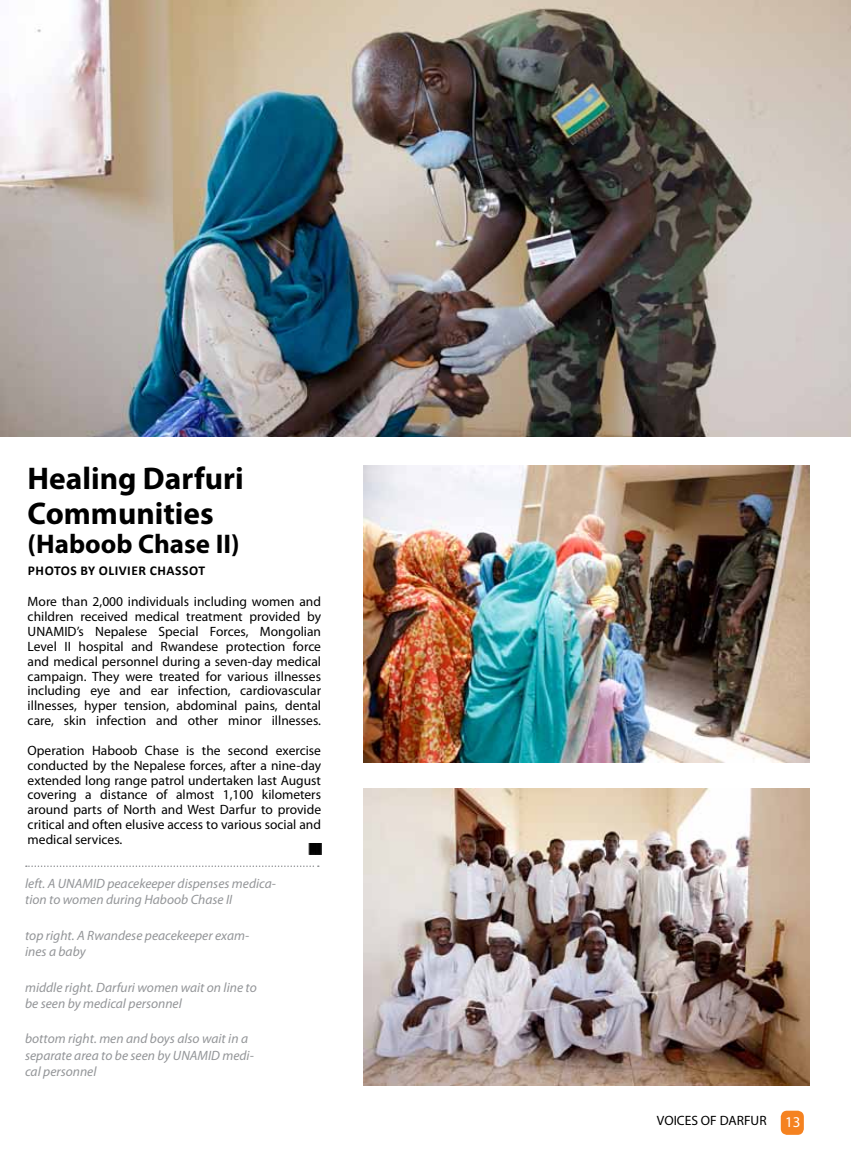
<style>
.page{position:relative;width:851px;height:1149px;background:#fff}
.page>*{position:absolute;margin:0;border:0;box-sizing:border-box;transform-origin:0 0}
.t1{font:700 31.5px/34.5px "Myriad Pro";color:#000}
.t2{font:700 27px "Myriad Pro";color:#000}
.t3{font:13.5px/14.9px "Myriad Pro";color:#000;text-align:justify}
.t4{font:italic 13.5px/16.2px "Myriad Pro";color:#939598}
.t5{font:700 13.5px "Calibri";letter-spacing:.04em;color:#000}
.s1{font-size:15px;color:#fff}
</style>
<div class="page">
<div style="left:780px;top:1110px;width:23px;height:24px;background:#f58220;border-radius:6px"></div>
<img style="left:0;top:0;width:850px;height:436px">
<img style="left:363px;top:465px;width:446px;height:297px">
<img style="left:364px;top:788px;width:445px;height:296px">
<svg style="left:26px;top:865px;width:293px;height:1px"></svg>
<svg style="left:308px;top:843px;width:13px;height:11px"></svg>
<h1 class="t1" style="left:28px;top:460px;width:217px">Healing Darfuri<br>Communities</h1>
<h2 class="t2" style="left:28px;top:526px;width:213px">(Haboob Chase II)</h2>
<p class="t5" style="left:28px;top:562px;width:26px">PHOTOS</p>
<p class="t5" style="left:80px;top:562px;width:126px">BY OLIVIER CHASSOT</p>
<p class="t3" style="left:28px;top:594px;width:295px">More than 2,000 individuals including women and children received medical treatment provided by UNAMID’s Nepalese Special Forces, Mongolian Level II hospital and Rwandese protection force and medical personnel during a seven-day medical campaign. They were treated for various illnesses including eye and ear infection, cardiovascular illnesses, hyper tension, abdominal pains, dental care, skin infection and other minor illnesses.</p>
<p class="t3" style="left:28px;top:742px;width:295px">Operation Haboob Chase is the second exercise conducted by the Nepalese forces, after a nine-day extended long range patrol undertaken last August covering a distance of almost 1,100 kilometers around parts of North and West Darfur to provide critical and often elusive access to various social and medical services.</p>
<p class="t4" style="left:25px;top:874px;width:252px">left. A UNAMID peacekeeper dispenses medica&shy;tion to women during Haboob Chase II</p>
<p class="t4" style="left:25px;top:926px;width:225px">top right. A Rwandese peacekeeper exam&shy;ines a baby</p>
<p class="t4" style="left:25px;top:978px;width:233px">middle right. Darfuri women wait on line to be seen by medical personnel</p>
<p class="t4" style="left:25px;top:1030px;width:230px">bottom right. men and boys also wait in a separate area to be seen by UNAMID medi&shy;cal personnel</p>
<p class="t3" style="left:656px;top:1112px;width:145px">VOICES OF DARFUR <span class="s1">13</span></p>
</div>
